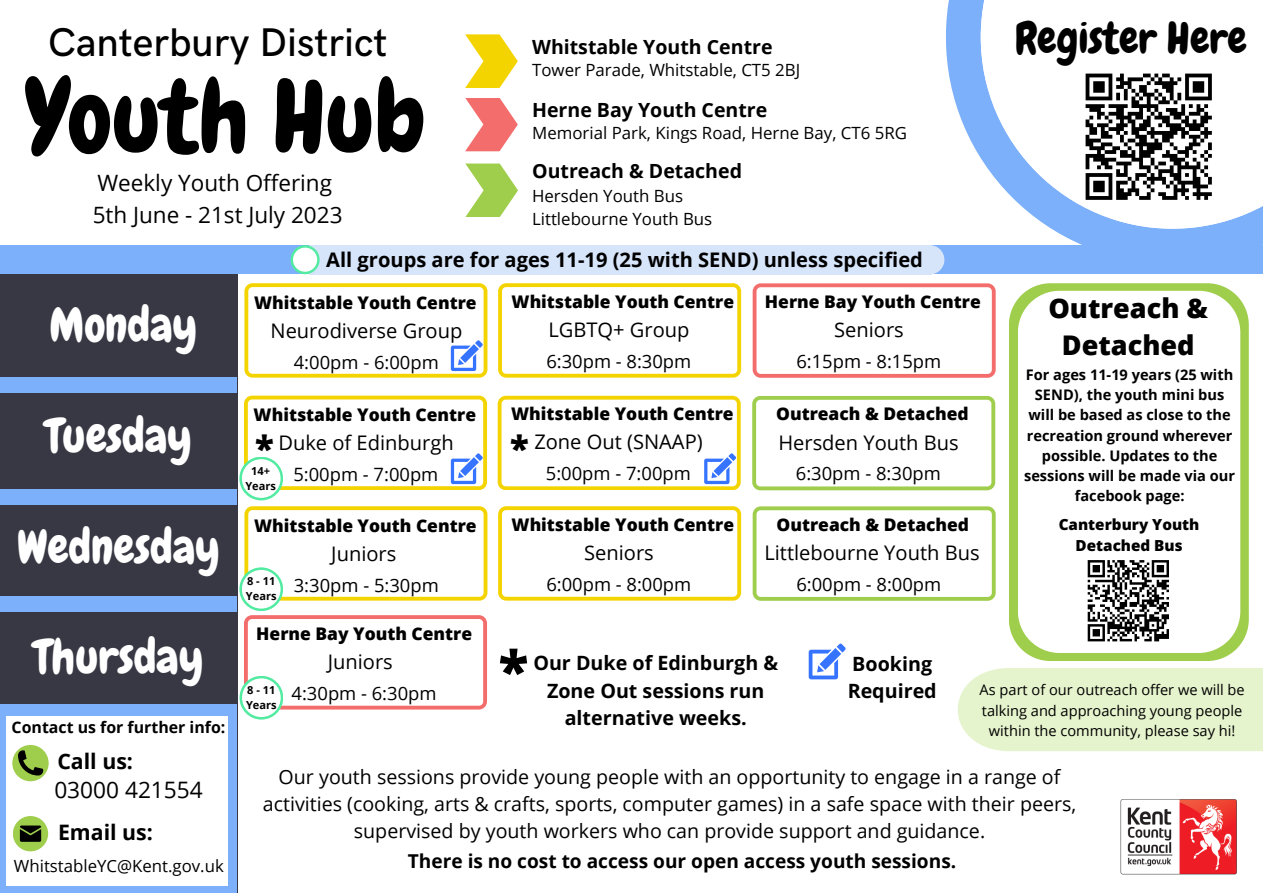
<style>
.page{position:relative;width:1263px;height:893px;background:#fff}
.page>*{position:absolute;margin:0;border:0;box-sizing:border-box;transform-origin:0 0}
.t1{font:99.68px "Chewy";color:#000}
.t2{font:800 55.2px "Open Sans";color:#000}
.t3{font:47.25px "Chewy";color:#fff}
.t4{font:43.2px "Chewy";color:#000}
.t5{font:500 40.12px "HK Grotesk";color:#000}
.t6{font:800 34.72px "Open Sans";color:#000}
.t7{font:800 27.08px/37.6px "Open Sans";color:#000;text-align:center}
.t8{font:22.65px "Open Sans";color:#000}
.t9{font:22.5px "Open Sans";color:#000}
.t10{font:700 21.3px "Open Sans";color:#000}
.t11{font:20.1px "Open Sans";color:#000}
.t12{font:700 20.1px "Open Sans";color:#000}
.t13{font:700 19.73px/27.2px "Open Sans";color:#000}
.t14{font:19.65px/27.1px "Open Sans";color:#000;text-align:center}
.t15{font:700 19.58px "Open Sans";color:#000}
.t16{font:700 19.12px "Open Sans";color:#000}
.t17{font:18.38px "Open Sans";color:#000}
.t18{font:800 17.4px "Open Sans";color:#000}
.t19{font:16.8px "Open Sans";color:#000}
.t20{font:700 15.9px "Open Sans";color:#000}
.t21{font:800 15.23px/20.9px "Open Sans";color:#000;text-align:center}
.t22{font:700 14.62px/20.1px "Open Sans";color:#000;text-align:center}
.t23{font:14.62px/20.1px "Open Sans";color:#000;text-align:center}
.t24{font:700 11.02px/15.2px "Open Sans";color:#000}
</style>
<div class="page">
<div style="left:0;top:250px;width:237px;height:643px;background:#383844"></div>
<div style="left:0;top:709px;width:237px;height:184px;background:#7db0fa"></div>
<img style="left:1120px;top:799px;width:117px;height:76px">
<svg style="left:465px;top:34px;width:53px;height:54px"></svg>
<svg style="left:465px;top:98px;width:53px;height:53px"></svg>
<svg style="left:465px;top:163px;width:53px;height:54px"></svg>
<svg style="left:946px;top:0;width:317px;height:245px;fill:#7db0fa"></svg>
<div style="left:981px;top:0;width:282px;height:229px;background:#fff"></div>
<img style="left:1085px;top:73px;width:127px;height:127px">
<div style="left:0;top:377px;width:237px;height:16px;background:#7db0fa"></div>
<div style="left:0;top:245px;width:1263px;height:29px;background:#7db0fa"></div>
<svg style="left:498px;top:283px;width:243px;height:94px"></svg>
<div style="left:0;top:489px;width:237px;height:15px;background:#7db0fa"></div>
<div style="left:0;top:596px;width:237px;height:15px;background:#7db0fa"></div>
<div style="left:0;top:704px;width:237px;height:15px;background:#7db0fa"></div>
<svg style="left:753px;top:283px;width:243px;height:94px"></svg>
<svg style="left:752px;top:396px;width:243px;height:94px"></svg>
<svg style="left:498px;top:506px;width:243px;height:94px"></svg>
<svg style="left:244px;top:506px;width:243px;height:94px"></svg>
<svg style="left:753px;top:506px;width:243px;height:94px"></svg>
<svg style="left:244px;top:615px;width:243px;height:94px"></svg>
<div style="left:7px;top:716px;width:221px;height:169px;background:#fff"></div>
<div style="left:13px;top:816px;width:35px;height:35px;background:#9fcd4c;border-radius:50%"></div>
<svg style="left:20px;top:825px;width:21px;height:17px"></svg>
<div style="left:12px;top:745px;width:37px;height:36px;background:#9fcd4c;border-radius:50%"></div>
<svg style="left:18px;top:750px;width:25px;height:25px"></svg>
<svg style="left:244px;top:396px;width:243px;height:94px"></svg>
<svg style="left:244px;top:283px;width:243px;height:94px"></svg>
<svg style="left:498px;top:396px;width:243px;height:94px"></svg>
<svg style="left:1009px;top:283px;width:239px;height:378px;background:#add466"></svg>
<svg style="left:1018px;top:291px;width:222px;height:362px"></svg>
<svg style="left:809px;top:643px;width:37px;height:36px"></svg>
<div style="left:958px;top:668px;width:305px;height:83px;background:#e6f4cd"></div>
<div style="left:1083px;top:555px;width:91px;height:91px;background:#fff"></div>
<svg style="left:1087px;top:560px;width:82px;height:82px"></svg>
<svg style="left:239px;top:456px;width:44px;height:44px"></svg>
<div style="left:242px;top:459px;width:39px;height:39px;background:#fff;border-radius:50%"></div>
<svg style="left:239px;top:567px;width:44px;height:44px"></svg>
<div style="left:242px;top:570px;width:39px;height:38px;background:#fff;border-radius:50%"></div>
<svg style="left:239px;top:676px;width:44px;height:43px"></svg>
<div style="left:242px;top:678px;width:39px;height:39px;background:#fff;border-radius:50%"></div>
<div style="left:309px;top:245px;width:622px;height:29px;background:#d7e5fa"></div>
<div style="left:915px;top:245px;width:29px;height:29px;background:#d7e5fa;border-radius:50%"></div>
<svg style="left:291px;top:245px;width:29px;height:29px"></svg>
<div style="left:293px;top:248px;width:24px;height:24px;background:#fff;border-radius:50%"></div>
<p class="t5" style="left:48px;top:19px;width:341px">Canterbury District</p>
<p class="t1" style="left:24px;top:54px;width:404px">Youth Hub</p>
<p class="t9" style="left:97px;top:167px;width:236px">Weekly Youth Offering</p>
<p class="t9" style="left:93px;top:199px;width:251px">5th June - 21st July 2023</p>
<p class="t15" style="left:532px;top:33px;width:242px">Whitstable Youth Centre</p>
<p class="t19" style="left:532px;top:58px;width:270px">Tower Parade, Whitstable, CT5 2BJ</p>
<p class="t15" style="left:532px;top:96px;width:237px">Herne Bay Youth Centre</p>
<p class="t19" style="left:532px;top:121px;width:376px">Memorial Park, Kings Road, Herne Bay, CT6 5RG</p>
<p class="t15" style="left:532px;top:157px;width:211px">Outreach &amp; Detached</p>
<p class="t19" style="left:532px;top:184px;width:152px">Hersden Youth Bus</p>
<p class="t19" style="left:532px;top:207px;width:182px">Littlebourne Youth Bus</p>
<p class="t3" style="left:49px;top:294px;width:150px">Monday</p>
<p class="t3" style="left:45px;top:405px;width:148px">Tuesday</p>
<p class="t3" style="left:17px;top:517px;width:204px">Wednesday</p>
<p class="t12" style="left:326px;top:245px;width:598px">All groups are for ages 11-19 (25 with SEND) unless specified</p>
<p class="t18" style="left:254px;top:290px;width:224px">Whitstable Youth Centre</p>
<p class="t11" style="left:271px;top:316px;width:193px">Neurodiverse Group</p>
<p class="t17" style="left:294px;top:349px;width:146px">4:00pm - 6:00pm</p>
<p class="t18" style="left:512px;top:289px;width:224px">Whitstable Youth Centre</p>
<p class="t11" style="left:548px;top:316px;width:143px">LGBTQ+ Group</p>
<p class="t17" style="left:546px;top:348px;width:146px">6:30pm - 8:30pm</p>
<p class="t18" style="left:254px;top:403px;width:224px">Whitstable Youth Centre</p>
<p class="t18" style="left:511px;top:402px;width:224px">Whitstable Youth Centre</p>
<p class="t6" style="left:255px;top:423px;width:20px">*</p>
<p class="t6" style="left:510px;top:423px;width:20px">*</p>
<p class="t11" style="left:278px;top:429px;width:177px">Duke of Edinburgh</p>
<p class="t11" style="left:534px;top:428px;width:170px">Zone Out (SNAAP)</p>
<p class="t24" style="left:245px;top:462px;width:32px;text-align:center">14+<br>Years</p>
<p class="t17" style="left:293px;top:461px;width:146px">5:00pm - 7:00pm</p>
<p class="t18" style="left:254px;top:513px;width:224px">Whitstable Youth Centre</p>
<p class="t24" style="left:246px;top:573px;width:32px">8-11<br>Years</p>
<p class="t11" style="left:331px;top:539px;width:67px">Juniors</p>
<p class="t17" style="left:294px;top:572px;width:146px">3:30pm - 5:30pm</p>
<p class="t17" style="left:546px;top:460px;width:146px">5:00pm - 7:00pm</p>
<p class="t18" style="left:512px;top:512px;width:224px">Whitstable Youth Centre</p>
<p class="t11" style="left:584px;top:538px;width:71px">Seniors</p>
<p class="t17" style="left:546px;top:571px;width:146px">6:00pm - 8:00pm</p>
<p class="t18" style="left:765px;top:289px;width:217px">Herne Bay Youth Centre</p>
<p class="t11" style="left:834px;top:316px;width:71px">Seniors</p>
<p class="t17" style="left:796px;top:348px;width:146px">6:15pm - 8:15pm</p>
<p class="t18" style="left:776px;top:402px;width:194px">Outreach &amp; Detached</p>
<p class="t11" style="left:778px;top:428px;width:182px">Hersden Youth Bus</p>
<p class="t17" style="left:796px;top:460px;width:146px">6:30pm - 8:30pm</p>
<p class="t18" style="left:777px;top:512px;width:194px">Outreach &amp; Detached</p>
<p class="t11" style="left:764px;top:538px;width:217px">Littlebourne Youth Bus</p>
<p class="t17" style="left:796px;top:571px;width:146px">6:00pm - 8:00pm</p>
<p class="t4" style="left:1015px;top:11px;width:233px">Register Here</p>
<p class="t7" style="left:1048px;top:288px;width:161px">Outreach &amp;<br>Detached</p>
<p class="t22" style="left:1024px;top:364px;width:213px">For ages 11-19 years (25 with<br>SEND), the youth mini bus will be based as close to the recreation ground wherever possible. Updates to the sessions will be made via our facebook page:</p>
<p class="t21" style="left:1059px;top:514px;width:142px">Canterbury Youth<br>Detached Bus</p>
<p class="t3" style="left:34px;top:626px;width:171px">Thursday</p>
<p class="t20" style="left:12px;top:716px;width:215px">Contact us for further info:</p>
<p class="t10" style="left:57px;top:746px;width:77px">Call us:</p>
<p class="t8" style="left:54px;top:773px;width:150px">03000 421554</p>
<p class="t10" style="left:58px;top:817px;width:96px">Email us:</p>
<p class="t19" style="left:14px;top:854px;width:211px">WhitstableYC@Kent.gov.uk</p>
<p class="t18" style="left:256px;top:621px;width:217px">Herne Bay Youth Centre</p>
<p class="t11" style="left:328px;top:647px;width:67px">Juniors</p>
<p class="t24" style="left:246px;top:682px;width:32px">8-11<br>Years</p>
<p class="t17" style="left:292px;top:680px;width:146px">4:30pm - 6:30pm</p>
<p class="t2" style="left:499px;top:631px;width:31px">*</p>
<p class="t13" style="left:533px;top:649px;width:246px;text-align:center">Our Duke of Edinburgh &amp;<br>Zone Out sessions run alternative weeks.</p>
<p class="t13" style="left:848px;top:649px;width:91px">Booking<br>Required</p>
<p class="t23" style="left:980px;top:679px;width:266px">As part of our outreach offer we will be talking and approaching young people within the community, please say hi!</p>
<p class="t14" style="left:263px;top:762px;width:815px">Our youth sessions provide young people with an opportunity to engage in a range of activities (cooking, arts &amp; crafts, sports, computer games) in a safe space with their peers, supervised by youth workers who can provide support and guidance.</p>
<p class="t16" style="left:408px;top:848px;width:550px">There is no cost to access our open access youth sessions.</p>
</div>
